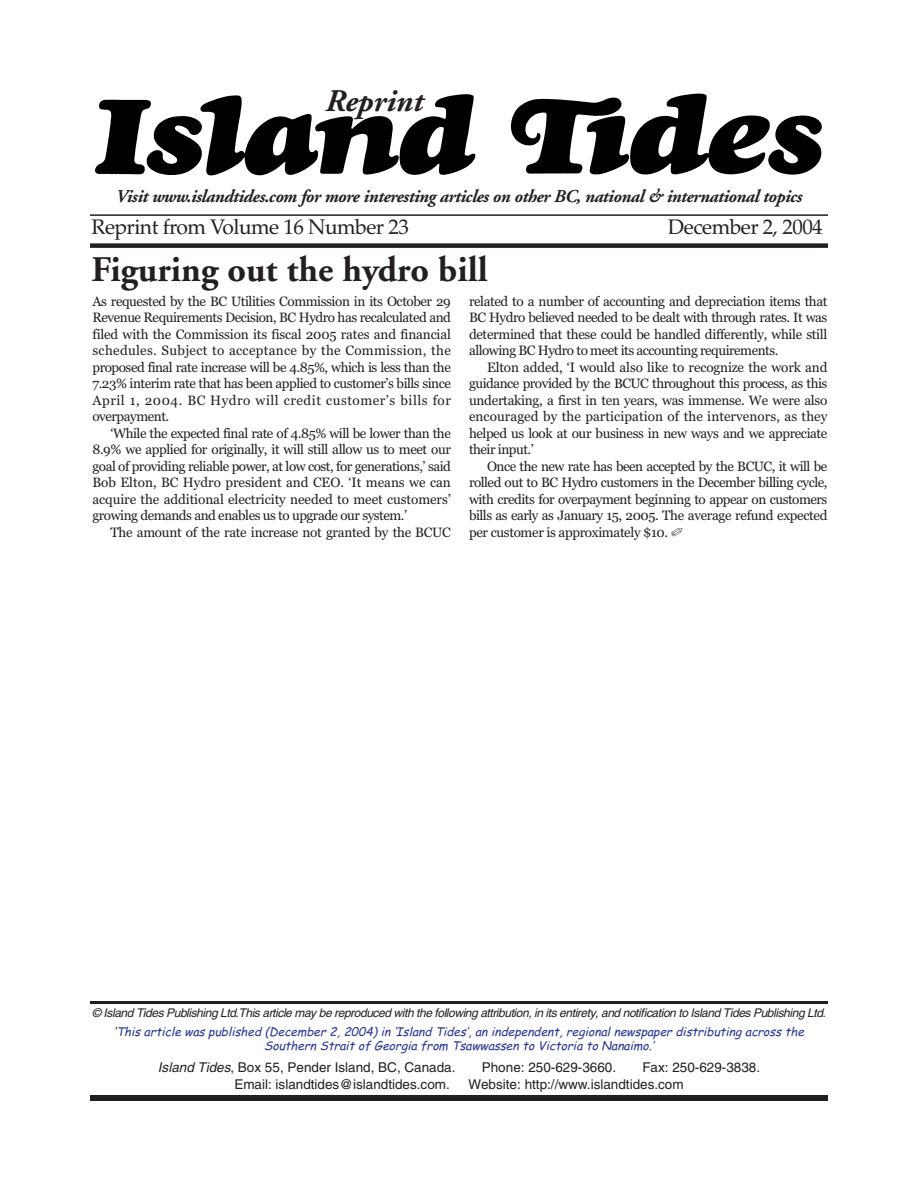
<style>
.page{position:relative;width:918px;height:1188px;background:#fff}
.page>*{position:absolute;margin:0;border:0;box-sizing:border-box;transform-origin:0 0}
.t1{font:700 36px "Adobe Garamond";color:#231f20}
.t2{font:italic 700 31.5px "Adobe Garamond";color:#231f20}
.t3{font:21px "Palatino";letter-spacing:-.025em;color:#231f20}
.t4{font:italic 700 18px "Adobe Garamond";letter-spacing:-.025em;color:#231f20}
.t5{font:13.5px/16.5px "Georgia";letter-spacing:-.03em;color:#231f20;text-align:justify}
.t6{font:13.5px "Helvetica";color:#231f20}
.t7{font:italic 12px/14.5px "Comic Sans MS";color:#293795;text-align:center}
.t8{font:italic 12px "Helvetica";letter-spacing:-.035em;color:#231f20}
.s1{color:#231f20}
.s2{font-style:italic}
</style>
<div class="page">
<hr style="left:90px;top:214px;width:738px;height:2px;background:#231f20">
<div style="left:90px;top:243px;width:738px;height:5px;background:#231f20"></div>
<img style="left:95px;top:93px;width:727px;height:83px">
<hr style="left:90px;top:1001px;width:738px;height:3px;background:#231f20">
<div style="left:90px;top:1095px;width:738px;height:6px;background:#231f20"></div>
<h2 class="t2" style="left:326px;top:89px;width:99px">Reprint</h2>
<h3 class="t4" style="left:116px;top:189px;width:688px">Visit www.islandtides.com for more interesting articles on other BC, national &amp; international topics</h3>
<h3 class="t3" style="left:92px;top:214px;width:319px">Reprint from Volume 16 Number 23</h3>
<h3 class="t3" style="left:668px;top:214px;width:156px">December 2, 2004</h3>
<h1 class="t1" style="left:92px;top:256px;width:398px">Figuring out the hydro bill</h1>
<p class="t5" style="left:93px;top:293px;width:360px">As requested by the BC Utilities Commission in its October 29<br>Revenue Requirements Decision, BC Hydro has recalculated and filed with the Commission its fiscal 2005 rates and financial schedules. Subject to acceptance by the Commission, the proposed final rate increase will be 4.85%, which is less than the 7.23% interim rate that has been applied to customer’s bills since April 1, 2004. BC Hydro will credit customer’s bills for overpayment.</p>
<p class="t5" style="left:93px;top:425px;width:360px;text-indent:18px">‘While the expected final rate of 4.85% will be lower than the 8.9% we applied for originally, it will still allow us to meet our goal of providing reliable power, at low cost, for generations,’ said Bob Elton, BC Hydro president and CEO. ‘It means we can acquire the additional electricity needed to meet customers’ growing demands and enables us to upgrade our system.’</p>
<p class="t5" style="left:111px;top:524px;width:342px">The amount of the rate increase not granted by the BCUC</p>
<p class="t5" style="left:469px;top:293px;width:360px">related to a number of accounting and depreciation items that BC Hydro believed needed to be dealt with through rates. It was determined that these could be handled differently, while still allowing BC Hydro to meet its accounting requirements.</p>
<p class="t5" style="left:469px;top:359px;width:360px;text-indent:18px">Elton added, ‘I would also like to recognize the work and guidance provided by the BCUC throughout this process, as this undertaking, a first in ten years, was immense. We were also encouraged by the participation of the intervenors, as they helped us look at our business in new ways and we appreciate their input.’</p>
<p class="t5" style="left:469px;top:458px;width:360px;text-indent:18px">Once the new rate has been accepted by the BCUC, it will be rolled out to BC Hydro customers in the December billing cycle, with credits for overpayment beginning to appear on customers bills as early as January 15, 2005. The average refund expected per customer is approximately $10. ✐</p>
<p class="t8" style="left:92px;top:1008px;width:735px">© Island Tides Publishing Ltd.This article may be reproduced with the following attribution, in its entirety, and notification to Island Tides Publishing Ltd.</p>
<p class="t7" style="left:114px;top:1024px;width:695px"><span class="s1">‘</span>Thisarticlewaspublished (December2,2004)in‘Island Tides’,anindependent,regionalnewspaperdistributingacrossthe<br>SouthernStraitofGeorgiafrom TsawwassentoVictoriatoNanaimo.’</p>
<p class="t6" style="left:158px;top:1063px;width:299px"><span class="s2">Island Tides</span>, Box 55, Pender Island, BC, Canada.</p>
<p class="t6" style="left:482px;top:1063px;width:136px">Phone: 250-629-3660.</p>
<p class="t6" style="left:642px;top:1063px;width:119px">Fax: 250-629-3838.</p>
<p class="t6" style="left:234px;top:1079px;width:217px">Email: islandtides@islandtides.com.</p>
<p class="t6" style="left:469px;top:1079px;width:217px">Website: http://www.islandtides.com</p>
</div>
